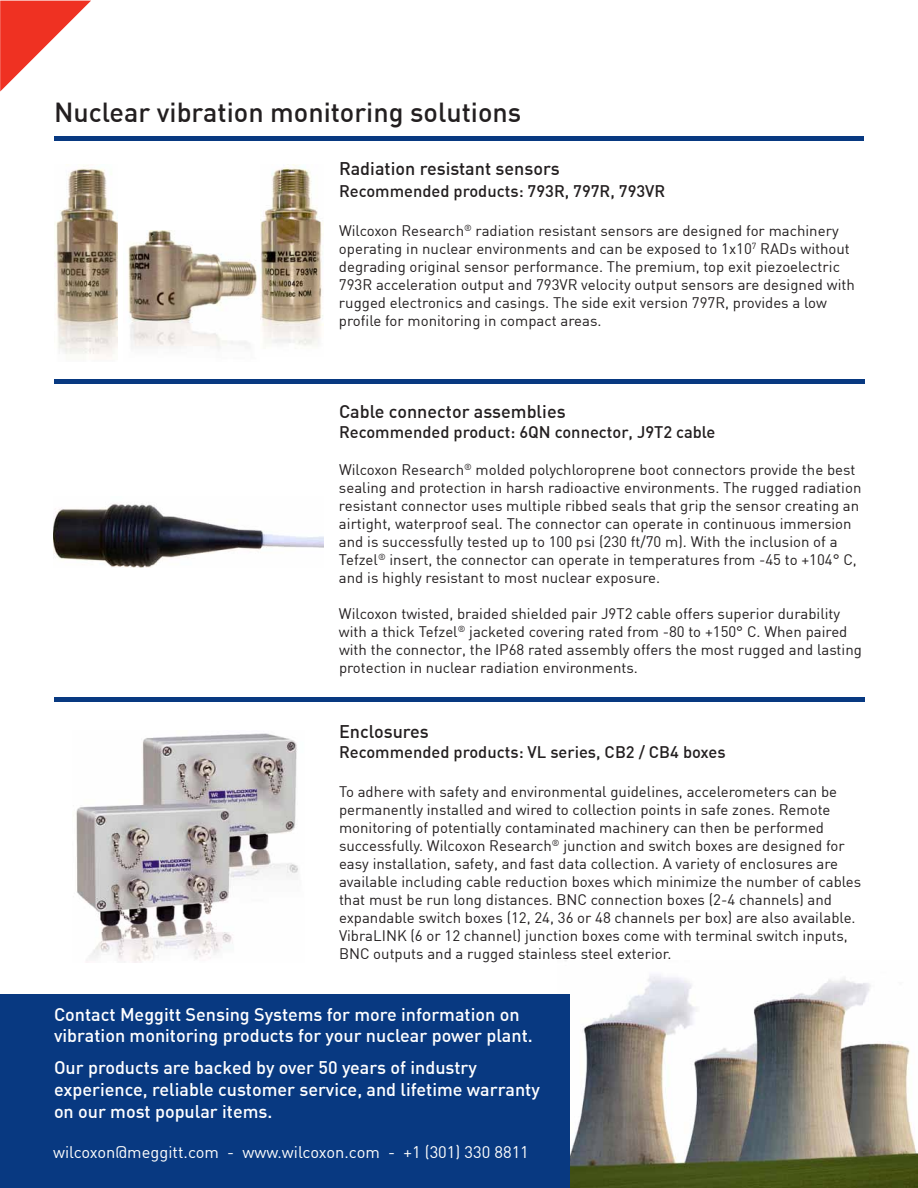
<style>
.page{position:relative;width:918px;height:1188px;background:#fff}
.page>*{position:absolute;margin:0;border:0;box-sizing:border-box;transform-origin:0 0}
.t1{font:500 27px "DIN";color:#231f20}
.t2{font:500 18px/21.6px "DIN";color:#fff}
.t3{font:500 18px "DIN";color:#231f20}
.t4{font:500 16.5px "DIN";color:#231f20}
.t5{font:16.5px "DIN";color:#fffffd}
.t6{font:15px/18px "DIN";color:#231f20}
</style>
<div class="page">
<img style="left:557px;top:975px;width:361px;height:213px">
<div style="left:0;top:995px;width:569px;height:193px;background:#083981"></div>
<div style="left:54px;top:136px;width:810px;height:5px;background:#083981"></div>
<div style="left:54px;top:379px;width:810px;height:5px;background:#083981"></div>
<hr style="left:54px;top:698px;width:811px;height:4px;background:#083981">
<img style="left:260px;top:165px;width:64px;height:181px">
<img style="left:54px;top:166px;width:64px;height:191px">
<img style="left:128px;top:231px;width:129px;height:118px">
<svg style="left:0;top:1px;width:91px;height:91px"></svg>
<img style="left:76px;top:733px;width:222px;height:230px">
<img style="left:54px;top:503px;width:270px;height:65px">
<h1 class="t1" style="left:54px;top:95px;width:469px">Nuclear vibration monitoring solutions</h1>
<p class="t3" style="left:339px;top:157px;width:222px">Radiation resistant sensors</p>
<p class="t4" style="left:339px;top:180px;width:328px">Recommended products: 793R, 797R, 793VR</p>
<p class="t6" style="left:339px;top:222px;width:517px">Wilcoxon Research<sup>®</sup> radiation resistant sensors are designed for machinery operating in nuclear environments and can be exposed to 1x10<sup>7</sup> RADs without degrading original sensor performance. The premium, top exit piezoelectric 793R acceleration output and 793VR velocity output sensors are designed with rugged electronics and casings. The side exit version 797R, provides a low profile for monitoring in compact areas.</p>
<p class="t3" style="left:339px;top:400px;width:228px">Cable connector assemblies</p>
<p class="t4" style="left:339px;top:421px;width:378px">Recommended product: 6QN connector, J9T2 cable</p>
<p class="t6" style="left:339px;top:461px;width:524px">Wilcoxon Research<sup>®</sup> molded polychloroprene boot connectors provide the best sealing and protection in harsh radioactive environments. The rugged radiation resistant connector uses multiple ribbed seals that grip the sensor creating an airtight, waterproof seal. The connector can operate in continuous immersion and is successfully tested up to 100 psi (230 ft/70 m). With the inclusion of a Tefzel<sup>®</sup> insert, the connector can operate in temperatures from -45 to +104° C, and is highly resistant to most nuclear exposure.</p>
<p class="t6" style="left:339px;top:605px;width:525px">Wilcoxon twisted, braided shielded pair J9T2 cable offers superior durability with a thick Tefzel<sup>®</sup> jacketed covering rated from -80 to +150° C. When paired with the connector, the IP68 rated assembly offers the most rugged and lasting protection in nuclear radiation environments.</p>
<p class="t3" style="left:339px;top:720px;width:91px">Enclosures</p>
<p class="t4" style="left:339px;top:741px;width:388px">Recommended products: VL series, CB2 / CB4 boxes</p>
<p class="t6" style="left:339px;top:782px;width:524px">To adhere with safety and environmental guidelines, accelerometers can be permanently installed and wired to collection points in safe zones. Remote monitoring of potentially contaminated machinery can then be performed successfully. Wilcoxon Research<sup>®</sup> junction and switch boxes are designed for easy installation, safety, and fast data collection. A variety of enclosures are available including cable reduction boxes which minimize the number of cables that must be run long distances. BNC connection boxes (2-4 channels) and expandable switch boxes (12, 24, 36 or 48 channels per box) are also available.<br>VibraLINK (6 or 12 channel) junction boxes come with terminal switch inputs, BNC outputs and a rugged stainless steel exterior.</p>
<p class="t2" style="left:54px;top:1003px;width:480px">Contact Meggitt Sensing Systems for more information on vibration monitoring products for your nuclear power plant.</p>
<p class="t2" style="left:54px;top:1057px;width:487px">Our products are backed by over 50 years of industry experience, reliable customer service, and lifetime warranty on our most popular items.</p>
<p class="t5" style="left:53px;top:1142px;width:477px">wilcoxon@meggitt.com - www.wilcoxon.com - +1 (301) 330 8811</p>
</div>
